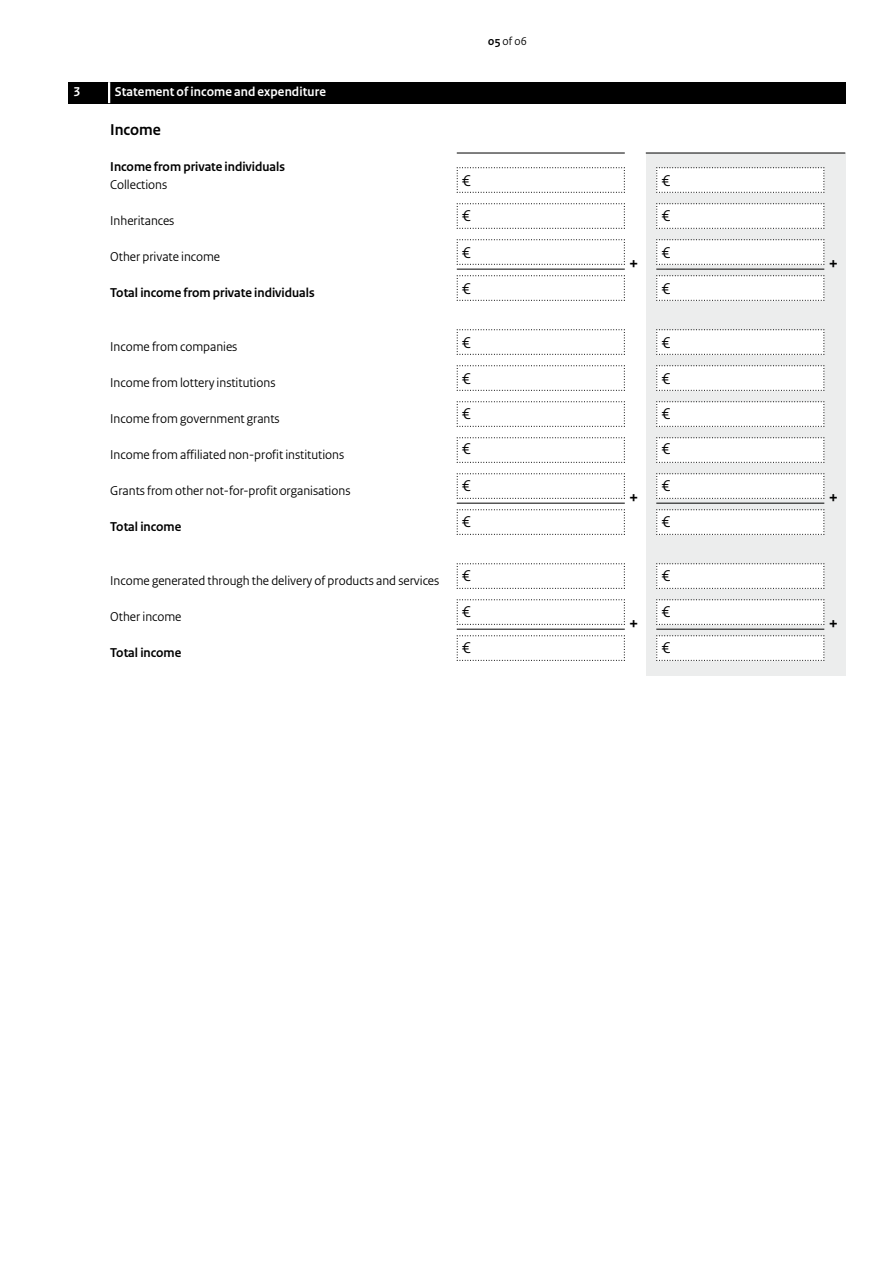
<style>
.page{position:relative;width:893px;height:1263px;background:#fff}
.page>*{position:absolute;margin:0;border:0;box-sizing:border-box;transform-origin:0 0}
.t1{font:700 18px "Rijksoverheid Sans Heading";color:#000}
.Veld{font:16.5px "Rijksoverheid Sans Heading";color:#000}
.Tussenkop{font:700 16.5px "Rijksoverheid Sans Heading";color:#000}
.Vraag{font:13.5px "Rijksoverheid Sans Heading";color:#000}
.Vraag-2{font:700 13.5px "Rijksoverheid Sans Heading";color:#000}
.KOP_D_Nummer{font:700 13.5px "Rijksoverheid Sans Heading";letter-spacing:.01em;color:#fff}
.t2{font:12px "Rijksoverheid Sans Heading";color:#000}
.s1{font-weight:700}
</style>
<div class="page">
<div style="left:646px;top:153px;width:199px;height:522px;background:#eceded"></div>
<svg style="left:456px;top:167px;width:169px;height:26px"></svg>
<svg style="left:456px;top:203px;width:169px;height:26px"></svg>
<svg style="left:456px;top:239px;width:169px;height:26px"></svg>
<svg style="left:456px;top:275px;width:169px;height:26px"></svg>
<svg style="left:456px;top:329px;width:169px;height:26px"></svg>
<svg style="left:456px;top:365px;width:169px;height:26px"></svg>
<svg style="left:456px;top:401px;width:169px;height:26px"></svg>
<svg style="left:456px;top:437px;width:169px;height:26px"></svg>
<svg style="left:456px;top:473px;width:169px;height:26px"></svg>
<svg style="left:456px;top:509px;width:169px;height:26px"></svg>
<svg style="left:456px;top:563px;width:169px;height:26px"></svg>
<svg style="left:456px;top:599px;width:169px;height:26px"></svg>
<svg style="left:456px;top:635px;width:169px;height:26px"></svg>
<svg style="left:656px;top:167px;width:169px;height:26px;background:#f6f6f6"></svg>
<svg style="left:656px;top:203px;width:169px;height:26px;background:#f6f6f6"></svg>
<svg style="left:656px;top:239px;width:169px;height:26px;background:#f6f6f6"></svg>
<svg style="left:656px;top:275px;width:169px;height:26px;background:#f6f6f6"></svg>
<svg style="left:656px;top:329px;width:169px;height:26px;background:#f6f6f6"></svg>
<svg style="left:656px;top:365px;width:169px;height:26px;background:#f6f6f6"></svg>
<svg style="left:656px;top:401px;width:169px;height:26px;background:#f6f6f6"></svg>
<svg style="left:656px;top:437px;width:169px;height:26px;background:#f6f6f6"></svg>
<svg style="left:656px;top:473px;width:169px;height:26px;background:#f6f6f6"></svg>
<svg style="left:656px;top:509px;width:169px;height:26px;background:#f6f6f6"></svg>
<svg style="left:656px;top:563px;width:169px;height:26px;background:#f6f6f6"></svg>
<svg style="left:656px;top:599px;width:169px;height:26px;background:#f6f6f6"></svg>
<svg style="left:656px;top:635px;width:169px;height:26px;background:#f6f6f6"></svg>
<div style="left:68px;top:82px;width:777px;height:21px;background:#000"></div>
<hr style="left:108px;top:82px;width:2px;height:21px;background:#fff">
<hr style="left:457px;top:503px;width:168px;height:1px;background:#000">
<hr style="left:457px;top:629px;width:168px;height:1px;background:#000">
<hr style="left:457px;top:269px;width:168px;height:1px;background:#000">
<hr style="left:656px;top:503px;width:168px;height:1px;background:#000">
<hr style="left:656px;top:629px;width:168px;height:1px;background:#000">
<hr style="left:656px;top:269px;width:168px;height:1px;background:#000">
<hr style="left:457px;top:153px;width:168px;height:1px;background:#000">
<hr style="left:646px;top:153px;width:199px;height:1px;background:#000">
<h2 class="KOP_D_Nummer" style="left:74px;top:84px;width:8px">3</h2>
<h2 class="KOP_D_Nummer" style="left:115px;top:84px;width:213px">Statement of income and expenditure</h2>
<h3 class="Tussenkop" style="left:110px;top:120px;width:52px">Income</h3>
<p class="Vraag-2" style="left:110px;top:159px;width:176px">Income from private individuals</p>
<p class="Vraag" style="left:110px;top:177px;width:58px">Collections</p>
<p class="Vraag" style="left:110px;top:213px;width:66px">Inheritances</p>
<p class="Vraag" style="left:110px;top:249px;width:111px">Other private income</p>
<p class="Vraag-2" style="left:110px;top:285px;width:206px">Total income from private individuals</p>
<p class="Vraag" style="left:110px;top:339px;width:129px">Income from companies</p>
<p class="Vraag" style="left:110px;top:375px;width:167px">Income from lottery institutions</p>
<p class="Vraag" style="left:110px;top:411px;width:171px">Income from government grants</p>
<p class="Vraag" style="left:110px;top:447px;width:235px">Income from affiliated non-profit institutions</p>
<p class="Vraag" style="left:110px;top:483px;width:242px">Grants from other not-for-profit organisations</p>
<p class="Vraag-2" style="left:110px;top:519px;width:73px">Total income</p>
<p class="Vraag" style="left:110px;top:573px;width:330px">Income generated through the delivery of products and services</p>
<p class="Vraag" style="left:110px;top:609px;width:73px">Other income</p>
<p class="Vraag-2" style="left:110px;top:645px;width:73px">Total income</p>
<p class="t2" style="left:488px;top:34px;width:40px"><span class="s1">05</span> of 06</p>
<p class="Veld" style="left:462px;top:171px;width:10px">€</p>
<p class="Veld" style="left:662px;top:171px;width:10px">€</p>
<p class="Veld" style="left:462px;top:206px;width:10px">€</p>
<p class="Veld" style="left:662px;top:206px;width:10px">€</p>
<p class="Veld" style="left:462px;top:243px;width:10px">€</p>
<p class="Veld" style="left:462px;top:279px;width:10px">€</p>
<p class="Veld" style="left:462px;top:333px;width:10px">€</p>
<h1 class="t1" style="left:629px;top:253px;width:11px">+</h1>
<p class="Veld" style="left:662px;top:243px;width:10px">€</p>
<p class="Veld" style="left:662px;top:279px;width:10px">€</p>
<p class="Veld" style="left:662px;top:333px;width:10px">€</p>
<p class="Veld" style="left:462px;top:369px;width:10px">€</p>
<p class="Veld" style="left:662px;top:369px;width:10px">€</p>
<p class="Veld" style="left:462px;top:404px;width:10px">€</p>
<p class="Veld" style="left:662px;top:404px;width:10px">€</p>
<p class="Veld" style="left:462px;top:439px;width:10px">€</p>
<p class="Veld" style="left:662px;top:439px;width:10px">€</p>
<p class="Veld" style="left:462px;top:476px;width:10px">€</p>
<p class="Veld" style="left:462px;top:512px;width:10px">€</p>
<p class="Veld" style="left:462px;top:566px;width:10px">€</p>
<p class="Veld" style="left:462px;top:602px;width:10px">€</p>
<p class="Veld" style="left:462px;top:638px;width:10px">€</p>
<h1 class="t1" style="left:629px;top:487px;width:11px">+</h1>
<h1 class="t1" style="left:629px;top:613px;width:11px">+</h1>
<p class="Veld" style="left:662px;top:476px;width:10px">€</p>
<p class="Veld" style="left:662px;top:512px;width:10px">€</p>
<p class="Veld" style="left:662px;top:566px;width:10px">€</p>
<p class="Veld" style="left:662px;top:602px;width:10px">€</p>
<p class="Veld" style="left:662px;top:638px;width:10px">€</p>
<h1 class="t1" style="left:829px;top:253px;width:11px">+</h1>
<h1 class="t1" style="left:829px;top:487px;width:11px">+</h1>
<h1 class="t1" style="left:829px;top:613px;width:11px">+</h1>
</div>
